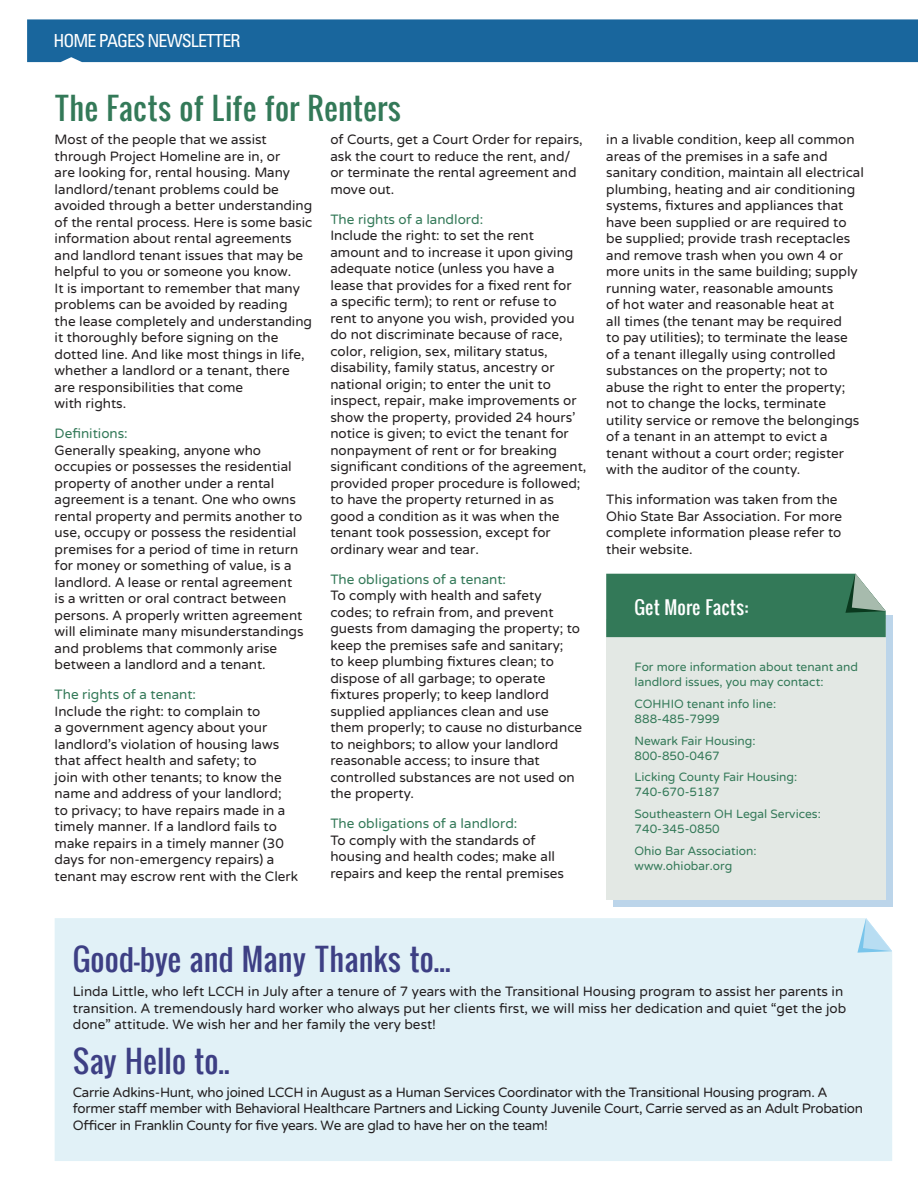
<style>
.page{position:relative;width:918px;height:1188px;background:#fff}
.page>*{position:absolute;margin:0;border:0;box-sizing:border-box;transform-origin:0 0}
.t1{font:30px "Oswald";color:#3d3f84}
.t2{font:30px "Oswald";color:#337958}
.t3{font:condensed 18px "Univers LT Std";letter-spacing:-.05em;color:#fff}
.t4{font:18px "Oswald";color:#fff}
.t5{font:13.5px/16.5px "Varela Round";color:#231f20}
.t6{font:13.5px/16.5px "Varela Round";letter-spacing:-.02em;color:#231f20}
.t7{font:13.5px "Varela Round";color:#337958}
.t8{font:12px/15px "Varela Round";color:#337958}
</style>
<div class="page">
<div style="left:27px;top:19px;width:891px;height:43px;background:#19669d"></div>
<div style="left:613px;top:615px;width:279px;height:292px;background:#bcd5ea"></div>
<div style="left:606px;top:620px;width:280px;height:280px;background:#e3e8e4"></div>
<svg style="left:606px;top:573px;width:280px;height:64px;background:#3e8061"></svg>
<div style="left:55px;top:918px;width:837px;height:243px;background:#e1f1f7"></div>
<h2 class="t3" style="left:53px;top:29px;width:189px">HOME PAGES NEWSLETTER</h2>
<h1 class="t2" style="left:55px;top:85px;width:348px">The Facts of Life for Renters</h1>
<p class="t5" style="left:55px;top:132px;width:259px">Most of the people that we assist through Project Homeline are in, or<br>are looking for, rental housing. Many landlord/tenant problems could be avoided through a better understanding of the rental process. Here is some basic information about rental agreements and landlord tenant issues that may be helpful to you or someone you know.<br>It is important to remember that many problems can be avoided by reading<br>the lease completely and understanding it thoroughly before signing on the dotted line. And like most things in life, whether a landlord or a tenant, there are responsibilities that come<br>with rights.</p>
<p class="t7" style="left:55px;top:426px;width:75px">Definitions:</p>
<p class="t5" style="left:55px;top:442px;width:250px">Generally speaking, anyone who occupies or possesses the residential property of another under a rental agreement is a tenant. One who owns rental property and permits another to use, occupy or possess the residential premises for a period of time in return for money or something of value, is a landlord. A lease or rental agreement is a written or oral contract between persons. A properly written agreement will eliminate many misunderstandings and problems that commonly arise between a landlord and a tenant.</p>
<p class="t7" style="left:55px;top:687px;width:143px">The rights of a tenant:</p>
<p class="t5" style="left:55px;top:703px;width:245px">Include the right: to complain to<br>a government agency about your landlord’s violation of housing laws that affect health and safety; to<br>join with other tenants; to know the name and address of your landlord; to privacy; to have repairs made in a timely manner. If a landlord fails to make repairs in a timely manner (30 days for non-emergency repairs) a tenant may escrow rent with the Clerk</p>
<p class="t5" style="left:330px;top:132px;width:254px">of Courts, get a Court Order for repairs, ask the court to reduce the rent, and/ or terminate the rental agreement and move out.</p>
<p class="t7" style="left:330px;top:211px;width:154px">The rights of a landlord:</p>
<p class="t5" style="left:330px;top:228px;width:258px">Include the right: to set the rent amount and to increase it upon giving adequate notice (unless you have a lease that provides for a fixed rent for<br>a specific term); to rent or refuse to<br>rent to anyone you wish, provided you do not discriminate because of race, color, religion, sex, military status, disability, family status, ancestry or national origin; to enter the unit to inspect, repair, make improvements or show the property, provided 24 hours’ notice is given; to evict the tenant for nonpayment of rent or for breaking significant conditions of the agreement, provided proper procedure is followed; to have the property returned in as good a condition as it was when the tenant took possession, except for ordinary wear and tear.</p>
<p class="t7" style="left:330px;top:571px;width:177px">The obligations of a tenant:</p>
<p class="t5" style="left:330px;top:588px;width:253px">To comply with health and safety codes; to refrain from, and prevent guests from damaging the property; to keep the premises safe and sanitary;<br>to keep plumbing fixtures clean; to dispose of all garbage; to operate fixtures properly; to keep landlord supplied appliances clean and use them properly; to cause no disturbance to neighbors; to allow your landlord reasonable access; to insure that controlled substances are not used on the property.</p>
<p class="t7" style="left:330px;top:816px;width:189px">The obligations of a landlord:</p>
<p class="t5" style="left:330px;top:832px;width:235px">To comply with the standards of housing and health codes; make all repairs and keep the rental premises</p>
<p class="t5" style="left:606px;top:132px;width:259px">in a livable condition, keep all common areas of the premises in a safe and sanitary condition, maintain all electrical plumbing, heating and air conditioning systems, fixtures and appliances that have been supplied or are required to be supplied; provide trash receptacles and remove trash when you own 4 or more units in the same building; supply running water, reasonable amounts<br>of hot water and reasonable heat at<br>all times (the tenant may be required<br>to pay utilities); to terminate the lease of a tenant illegally using controlled substances on the property; not to abuse the right to enter the property; not to change the locks, terminate utility service or remove the belongings of a tenant in an attempt to evict a tenant without a court order; register with the auditor of the county.</p>
<p class="t5" style="left:606px;top:492px;width:238px">This information was taken from the<br>Ohio State Bar Association. For more complete information please refer to their website.</p>
<h2 class="t4" style="left:635px;top:593px;width:115px">Get More Facts:</h2>
<p class="t8" style="left:635px;top:660px;width:225px">For more information about tenant and landlord issues, you may contact:</p>
<p class="t8" style="left:635px;top:697px;width:143px">COHHIO tenant info line:<br>888-485-7999</p>
<p class="t8" style="left:635px;top:733px;width:122px">Newark Fair Housing:<br>800-850-0467</p>
<p class="t8" style="left:635px;top:770px;width:164px">Licking County Fair Housing:<br>740-670-5187</p>
<p class="t8" style="left:635px;top:807px;width:188px">Southeastern OH Legal Services:<br>740-345-0850</p>
<p class="t8" style="left:635px;top:844px;width:123px">Ohio Bar Association: www.ohiobar.org</p>
<h1 class="t1" style="left:73px;top:937px;width:379px">Good-bye and Many Thanks to...</h1>
<p class="t5" style="left:73px;top:984px;width:775px">Linda Little, who left LCCH in July after a tenure of 7 years with the Transitional Housing program to assist her parents in transition. A tremendously hard worker who always put her clients first, we will miss her dedication and quiet “get the job done” attitude. We wish her and her family the very best!</p>
<h1 class="t1" style="left:73px;top:1038px;width:158px">Say Hello to..</h1>
<p class="t6" style="left:73px;top:1084px;width:792px">Carrie Adkins-Hunt, who joined LCCH in August as a Human Services Coordinator with the Transitional Housing program. A former staff member with Behavioral Healthcare Partners and Licking County Juvenile Court, Carrie served as an Adult Probation<br>Officer in Franklin County for five years. We are glad to have her on the team!</p>
</div>
